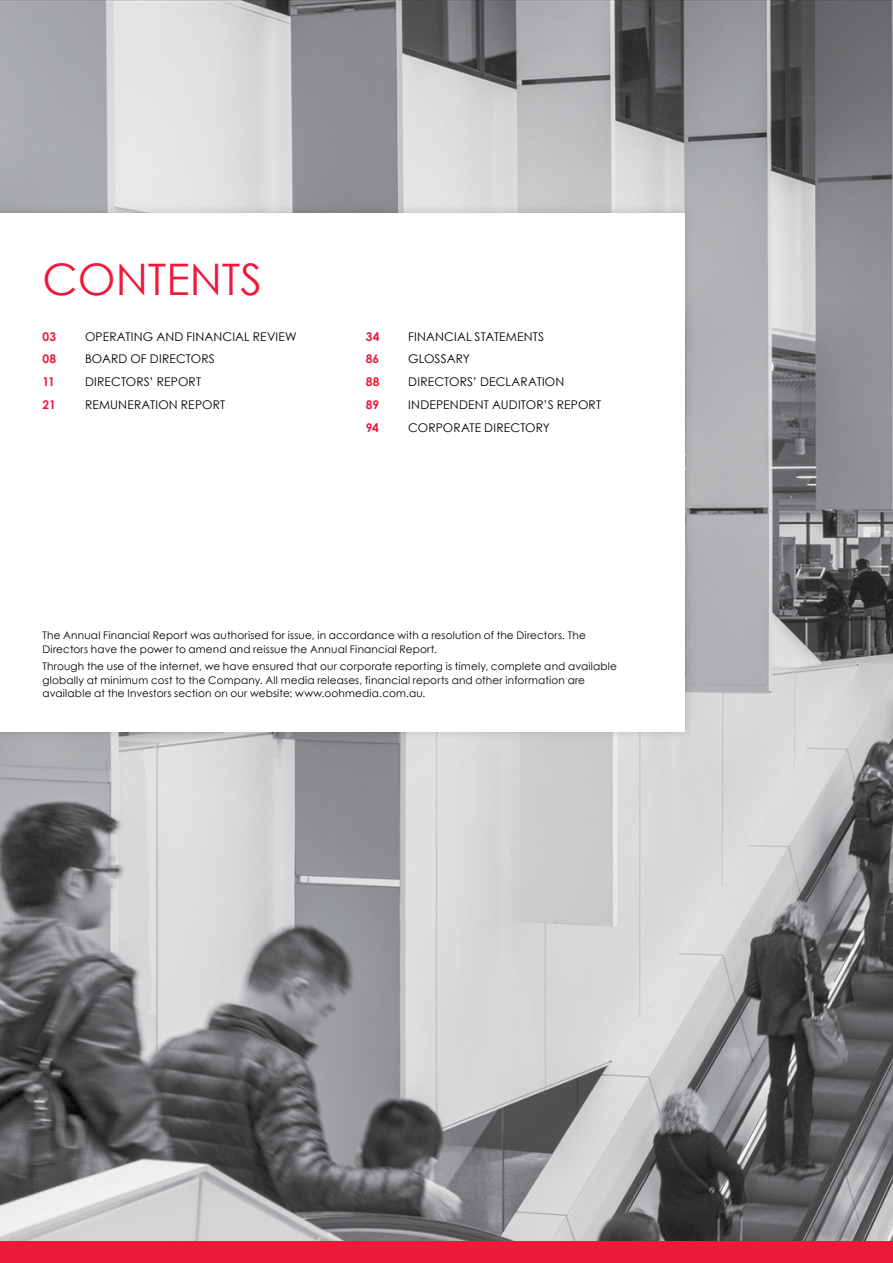
<style>
.page{position:relative;width:893px;height:1263px;background:#fff}
.page>*{position:absolute;margin:0;border:0;box-sizing:border-box;transform-origin:0 0}
.t1{font:43.5px "Century Gothic";color:#ed1a3c}
.t2{font:12px "Century Gothic";letter-spacing:.015em;color:#000}
.t3{font:700 12px "Century Gothic";letter-spacing:.015em;color:#ed1a3c}
.t4{font:10.5px/13.5px "Century Gothic";letter-spacing:.015em;color:#000}
</style>
<div class="page">
<img style="left:0;top:0;width:893px;height:1242px">
<div style="left:0;top:204px;width:694px;height:536px;background:#000;opacity:.15"></div>
<div style="left:0;top:213px;width:685px;height:518px;background:#fff"></div>
<div style="left:0;top:1242px;width:893px;height:21px;background:#ed1a3c"></div>
<h1 class="t1" style="left:43px;top:253px;width:221px">CONTENTS</h1>
<p class="t3" style="left:43px;top:329px;width:15px">03</p>
<p class="t2" style="left:85px;top:329px;width:213px">OPERATING AND FINANCIAL REVIEW</p>
<p class="t3" style="left:43px;top:352px;width:15px">08</p>
<p class="t2" style="left:85px;top:352px;width:131px">BOARD OF DIRECTORS</p>
<p class="t3" style="left:43px;top:374px;width:14px">11</p>
<p class="t2" style="left:85px;top:375px;width:118px">DIRECTORS’ REPORT</p>
<p class="t3" style="left:43px;top:397px;width:15px">21</p>
<p class="t2" style="left:85px;top:397px;width:142px">REMUNERATION REPORT</p>
<p class="t3" style="left:366px;top:329px;width:15px">34</p>
<p class="t2" style="left:408px;top:329px;width:137px">FINANCIAL STATEMENTS</p>
<p class="t3" style="left:366px;top:352px;width:15px">86</p>
<p class="t2" style="left:408px;top:352px;width:63px">GLOSSARY</p>
<p class="t3" style="left:366px;top:374px;width:15px">88</p>
<p class="t2" style="left:408px;top:375px;width:158px">DIRECTORS’ DECLARATION</p>
<p class="t3" style="left:366px;top:397px;width:15px">89</p>
<p class="t2" style="left:408px;top:397px;width:194px">INDEPENDENT AUDITOR’S REPORT</p>
<p class="t3" style="left:366px;top:420px;width:15px">94</p>
<p class="t2" style="left:408px;top:420px;width:143px">CORPORATE DIRECTORY</p>
<p class="t4" style="left:43px;top:628px;width:545px">The Annual Financial Report was authorised for issue, in accordance with a resolution of the Directors. The<br>Directors have the power to amend and reissue the Annual Financial Report.</p>
<p class="t4" style="left:43px;top:660px;width:576px">Through the use of the internet, we have ensured that our corporate reporting is timely, complete and available globally at minimum cost to the Company. All media releases, financial reports and other information are available at the Investors section on our website: www.oohmedia.com.au.</p>
</div>
